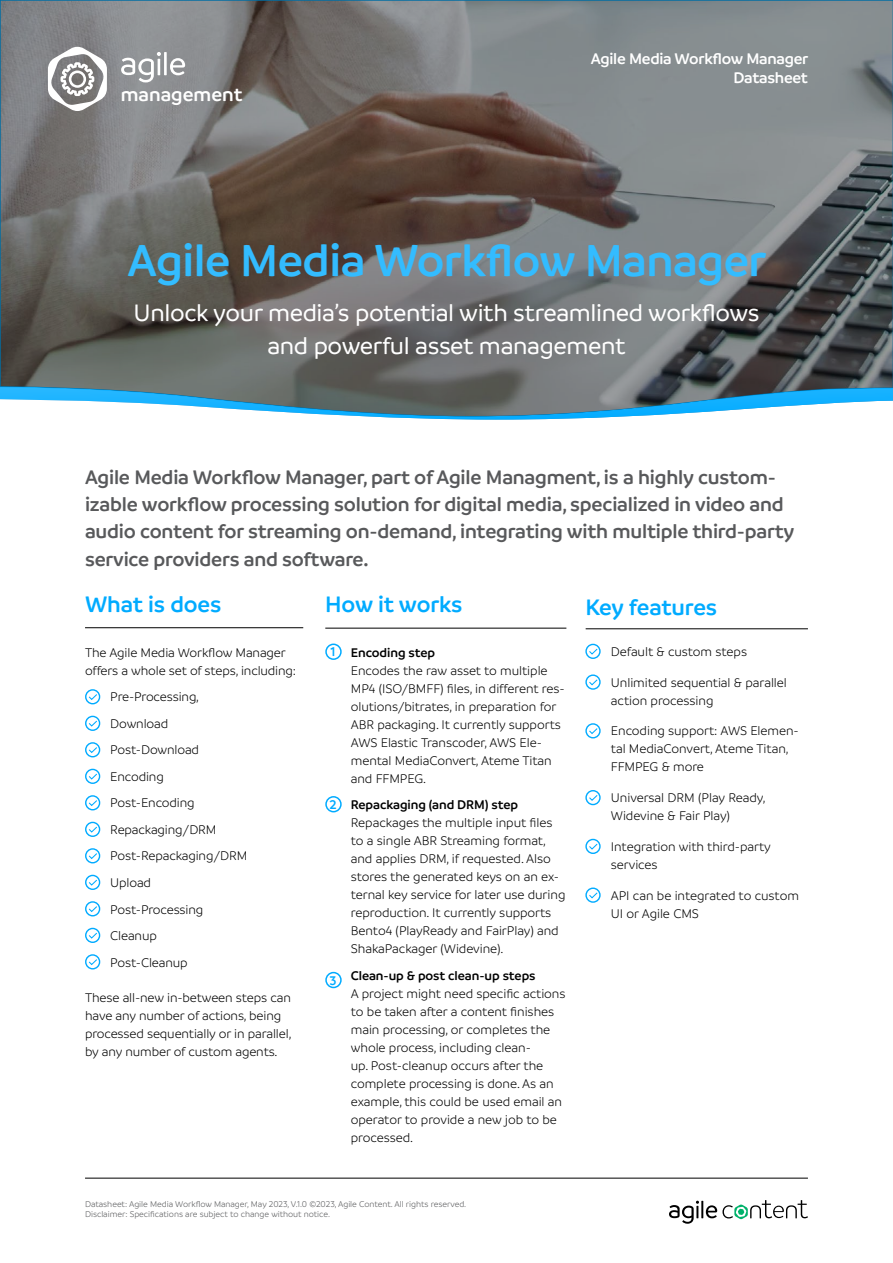
<style>
.page{position:relative;width:893px;height:1263px;background:#fff}
.page>*{position:absolute;margin:0;border:0;box-sizing:border-box;transform-origin:0 0}
.t1{font:600 48px "Branding";letter-spacing:-.01em;color:#33bcff}
.t2{font:500 25.5px/33px "Branding";letter-spacing:-.015em;color:#fff;text-align:center}
.t3{font:600 24px "Branding";letter-spacing:-.005em;color:#00abff}
.t4{font:600 21px/27.5px "Branding";letter-spacing:-.01em;color:#58595b}
.t5{font:600 20.55px "Branding";color:#fff}
.t6{font:600 16.5px/19.5px "Branding";letter-spacing:-.015em;color:#fff;text-align:right}
.t7{font:300 13.5px/18px "Branding";letter-spacing:-.005em;color:#000}
.t8{font:300 9px/10.8px "Branding";letter-spacing:-.005em;color:#58595b}
.s1{font-weight:600;color:#00abff}
.s2{font-weight:600}
</style>
<div class="page">
<svg style="left:0;top:0;width:893px;height:416px;background:#6e7172"></svg>
<hr style="left:85px;top:1178px;width:723px;height:1px;background:#000">
<svg style="left:669px;top:1200px;width:139px;height:24px"></svg>
<svg style="left:121px;top:52px;width:64px;height:30px"></svg>
<svg style="left:48px;top:46px;width:59px;height:65px"></svg>
<div style="left:585px;top:644px;width:16px;height:15px;border:1px solid #00abff;border-radius:50%"></div>
<svg style="left:588px;top:647px;width:11px;height:8px"></svg>
<div style="left:585px;top:674px;width:16px;height:16px;border:1px solid #00abff;border-radius:50%"></div>
<svg style="left:588px;top:678px;width:11px;height:8px"></svg>
<div style="left:585px;top:723px;width:16px;height:15px;border:1px solid #00abff;border-radius:50%"></div>
<svg style="left:588px;top:727px;width:11px;height:8px"></svg>
<div style="left:585px;top:790px;width:16px;height:15px;border:1px solid #00abff;border-radius:50%"></div>
<svg style="left:588px;top:794px;width:11px;height:8px"></svg>
<div style="left:585px;top:839px;width:16px;height:15px;border:1px solid #00abff;border-radius:50%"></div>
<svg style="left:589px;top:843px;width:10px;height:7px"></svg>
<div style="left:585px;top:887px;width:16px;height:16px;border:1px solid #00abff;border-radius:50%"></div>
<svg style="left:588px;top:891px;width:11px;height:8px"></svg>
<hr style="left:85px;top:627px;width:218px;height:1px;background:#000">
<div style="left:85px;top:689px;width:15px;height:15px;border:1px solid #00abff;border-radius:50%"></div>
<svg style="left:88px;top:693px;width:10px;height:8px"></svg>
<div style="left:85px;top:716px;width:15px;height:15px;border:1px solid #00abff;border-radius:50%"></div>
<svg style="left:88px;top:719px;width:10px;height:8px"></svg>
<div style="left:85px;top:742px;width:15px;height:15px;border:1px solid #00abff;border-radius:50%"></div>
<svg style="left:88px;top:746px;width:10px;height:8px"></svg>
<div style="left:85px;top:769px;width:15px;height:15px;border:1px solid #00abff;border-radius:50%"></div>
<svg style="left:88px;top:772px;width:10px;height:8px"></svg>
<div style="left:85px;top:795px;width:15px;height:15px;border:1px solid #00abff;border-radius:50%"></div>
<svg style="left:88px;top:799px;width:10px;height:8px"></svg>
<div style="left:85px;top:822px;width:15px;height:15px;border:1px solid #00abff;border-radius:50%"></div>
<svg style="left:88px;top:825px;width:10px;height:8px"></svg>
<div style="left:85px;top:848px;width:15px;height:15px;border:1px solid #00abff;border-radius:50%"></div>
<svg style="left:88px;top:852px;width:10px;height:8px"></svg>
<div style="left:85px;top:875px;width:15px;height:15px;border:1px solid #00abff;border-radius:50%"></div>
<svg style="left:88px;top:878px;width:10px;height:8px"></svg>
<div style="left:85px;top:901px;width:15px;height:15px;border:1px solid #00abff;border-radius:50%"></div>
<svg style="left:88px;top:905px;width:10px;height:8px"></svg>
<div style="left:85px;top:928px;width:15px;height:15px;border:1px solid #00abff;border-radius:50%"></div>
<svg style="left:88px;top:931px;width:10px;height:8px"></svg>
<div style="left:85px;top:954px;width:15px;height:15px;border:1px solid #00abff;border-radius:50%"></div>
<svg style="left:88px;top:958px;width:10px;height:8px"></svg>
<div style="left:325px;top:643px;width:17px;height:17px;border:2px solid #00abff;border-radius:50%"></div>
<div style="left:325px;top:796px;width:17px;height:16px;border:2px solid #00abff;border-radius:50%"></div>
<div style="left:325px;top:972px;width:17px;height:16px;border:2px solid #00abff;border-radius:50%"></div>
<hr style="left:325px;top:628px;width:241px;height:1px;background:#000">
<hr style="left:586px;top:628px;width:222px;height:1px;background:#000">
<h3 class="t5" style="left:121px;top:83px;width:123px">management</h3>
<p class="t6" style="left:591px;top:49px;width:219px">Agile Media Workflow Manager<br>Datasheet</p>
<h1 class="t1" style="left:128px;top:234px;width:641px">Agile Media Workflow Manager</h1>
<h2 class="t2" style="left:134px;top:296px;width:627px">Unlock your media’s potential with streamlined workflows and powerful asset management</h2>
<p class="t4" style="left:85px;top:463px;width:711px">Agile Media Workflow Manager, part of Agile Managment, is a highly custom&shy;izable workflow processing solution for digital media, specialized in video and audio content for streaming on-demand, integrating with multiple third-party service providers and software.</p>
<h3 class="t3" style="left:85px;top:591px;width:138px">What is does</h3>
<p class="t7" style="left:85px;top:644px;width:213px">The Agile Media Workflow Manager offers a whole set of steps, including:</p>
<p class="t7" style="left:110px;top:684px;width:139px;line-height:26.5px">Pre-Processing,<br>Download<br>Post-Download<br>Encoding<br>Post-Encoding<br>Repackaging/DRM<br>Post-Repackaging/DRM<br>Upload<br>Post-Processing<br>Cleanup<br>Post-Cleanup</p>
<p class="t7" style="left:85px;top:988px;width:208px">These all-new in-between steps can have any number of actions, being processed sequentially or in parallel, by any number of custom agents.</p>
<h3 class="t3" style="left:325px;top:591px;width:139px">How it works</h3>
<p class="t7" style="left:351px;top:644px;width:215px;text-indent:-20px"><span class="s1">1</span> <span class="s2">Encoding step<br></span>Encodes the raw asset to multiple<br>MP4 (ISO/BMFF) files, in different res&shy;olutions/bitrates, in preparation for<br>ABR packaging. It currently supports<br>AWS Elastic Transcoder, AWS Ele&shy;mental MediaConvert, Ateme Titan and FFMPEG.</p>
<p class="t7" style="left:351px;top:796px;width:216px;text-indent:-21px"><span class="s1">2</span> <span class="s2">Repackaging (and DRM) step </span>Repackages the multiple input files to a single ABR Streaming format, and applies DRM, if requested. Also stores the generated keys on an ex&shy;ternal key service for later use during reproduction. It currently supports Bento4 (PlayReady and FairPlay) and ShakaPackager (Widevine).</p>
<p class="t7" style="left:351px;top:967px;width:216px;text-indent:-21px"><span class="s1">3</span> <span class="s2">Clean-up &amp; post clean-up steps<br></span>A project might need specific actions to be taken after a content finishes main processing, or completes the whole process, including clean-<br>up. Post-cleanup occurs after the complete processing is done. As an example, this could be used email an operator to provide a new job to be processed.</p>
<h3 class="t3" style="left:585px;top:594px;width:133px">Key features</h3>
<p class="t7" style="left:611px;top:643px;width:138px">Default &amp; custom steps</p>
<p class="t7" style="left:611px;top:673px;width:177px">Unlimited sequential &amp; parallel action processing</p>
<p class="t7" style="left:611px;top:722px;width:189px">Encoding support: AWS Elemen&shy;tal MediaConvert, Ateme Titan,<br>FFMPEG &amp; more</p>
<p class="t7" style="left:611px;top:789px;width:156px">Universal DRM (Play Ready,<br>Widevine &amp; Fair Play)</p>
<p class="t7" style="left:611px;top:838px;width:161px">Integration with third-party services</p>
<p class="t7" style="left:611px;top:886px;width:190px">API can be integrated to custom<br>UI or Agile CMS</p>
<p class="t8" style="left:85px;top:1198px;width:383px">Datasheet: Agile Media Workflow Manager, May 2023, V.1.0 ©2023, Agile Content. All rights reserved.<br>Disclaimer: Specifications are subject to change without notice.</p>
</div>
